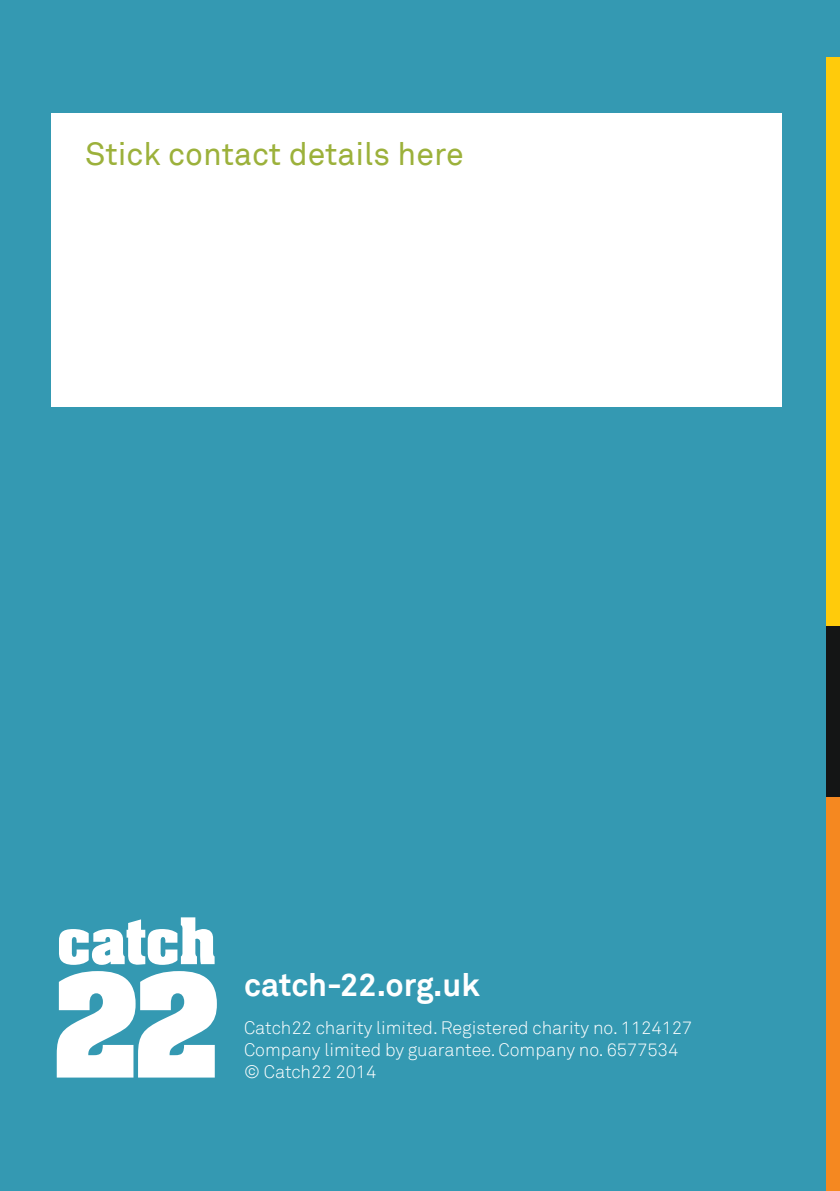
<style>
.page{position:relative;width:840px;height:1191px;background:#fff}
.page>*{position:absolute;margin:0;border:0;box-sizing:border-box;transform-origin:0 0}
.t1{font:32px "Akkurat";color:#9cb13b}
.t2{font:700 32px "Akkurat";letter-spacing:-.005em;color:#fff}
.t3{font:300 18px/21.6px "Akkurat";color:#fff}
</style>
<div class="page">
<div style="left:0;top:0;width:826px;height:1191px;background:#3499b2"></div>
<div style="left:51px;top:113px;width:729px;height:294px;background:#fff"></div>
<div style="left:826px;top:796px;width:13px;height:395px;background:#f58820"></div>
<div style="left:826px;top:626px;width:13px;height:170px;background:#141515"></div>
<div style="left:826px;top:57px;width:13px;height:569px;background:#ffcb0b"></div>
<div style="left:826px;top:0;width:13px;height:57px;background:#3499b2"></div>
<svg style="left:59px;top:917px;width:155px;height:48px"></svg>
<svg style="left:57px;top:971px;width:160px;height:106px"></svg>
<h1 class="t1" style="left:85px;top:135px;width:380px">Stick contact details here</h1>
<h1 class="t2" style="left:244px;top:965px;width:237px">catch-22.org.uk</h1>
<p class="t3" style="left:244px;top:1017px;width:449px">Catch22 charity limited. Registered charity no. 1124127<br>Company limited by guarantee. Company no. 6577534 © Catch22 2014</p>
</div>
